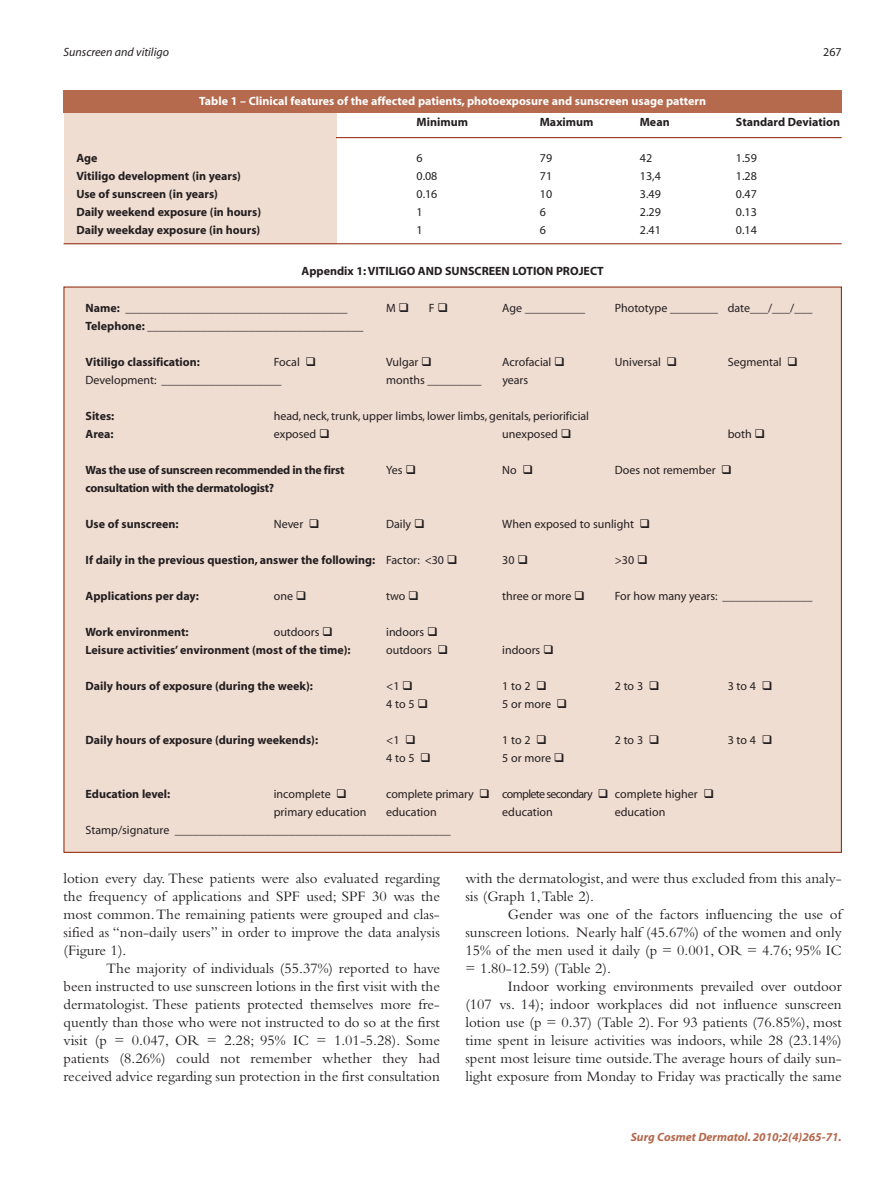
<style>
.page{position:relative;width:893px;height:1191px;background:#fff}
.page>*{position:absolute;margin:0;border:0;box-sizing:border-box;transform-origin:0 0}
.t1{font:15px/18px "Bembo";color:#231f20;text-align:justify}
.t2{font:12px "Myriad";color:#231f20}
.t3{font:700 12px "Myriad";color:#231f20}
.t4{font:700 12px "Myriad";color:#fff}
.t5{font:700 12px "Myriad";letter-spacing:-.02em;color:#231f20}
.t6{font:italic 700 12px "Myriad";color:#b5694d}
.t7{font:italic 12px "Myriad";color:#231f20}
.t8{font:12px "Myriad";letter-spacing:-.055em;color:#231f20}
.s1{font-weight:700}
.s2{font-weight:400}
</style>
<div class="page">
<div style="left:64px;top:287px;width:777px;height:565px;background:#f0ddd2"></div>
<div style="left:64px;top:111px;width:272px;height:133px;background:#f0ddd2"></div>
<div style="left:64px;top:91px;width:778px;height:22px;background:#b5694d"></div>
<hr style="left:336px;top:137px;width:506px;height:1px;background:#8a1e03">
<hr style="left:64px;top:243px;width:778px;height:1px;background:#8a1e03">
<p class="t7" style="left:64px;top:47px;width:107px">Sunscreen and vitiligo</p>
<p class="t2" style="left:823px;top:47px;width:20px">267</p>
<p class="t4" style="left:199px;top:96px;width:509px">Table 1 – Clinical features of the affected patients, photoexposure and sunscreen usage pattern</p>
<p class="t3" style="left:416px;top:117px;width:53px">Minimum</p>
<p class="t3" style="left:540px;top:117px;width:55px">Maximum</p>
<p class="t3" style="left:640px;top:117px;width:31px">Mean</p>
<p class="t3" style="left:736px;top:117px;width:106px">Standard Deviation</p>
<p class="t3" style="left:76px;top:153px;width:23px">Age</p>
<p class="t2" style="left:416px;top:153px;width:8px">6</p>
<p class="t2" style="left:540px;top:153px;width:14px">79</p>
<p class="t2" style="left:640px;top:153px;width:14px">42</p>
<p class="t2" style="left:736px;top:153px;width:22px">1.59</p>
<p class="t3" style="left:76px;top:171px;width:166px">Vitiligo development (in years)</p>
<p class="t2" style="left:416px;top:171px;width:22px">0.08</p>
<p class="t2" style="left:540px;top:171px;width:14px">71</p>
<p class="t2" style="left:640px;top:171px;width:22px">13,4</p>
<p class="t2" style="left:736px;top:171px;width:22px">1.28</p>
<p class="t3" style="left:76px;top:189px;width:143px">Use of sunscreen (in years)</p>
<p class="t2" style="left:416px;top:189px;width:22px">0.16</p>
<p class="t2" style="left:540px;top:189px;width:14px">10</p>
<p class="t2" style="left:640px;top:189px;width:22px">3.49</p>
<p class="t2" style="left:736px;top:189px;width:22px">0.47</p>
<p class="t3" style="left:76px;top:207px;width:186px">Daily weekend exposure (in hours)</p>
<p class="t2" style="left:416px;top:207px;width:8px">1</p>
<p class="t2" style="left:540px;top:207px;width:8px">6</p>
<p class="t2" style="left:640px;top:207px;width:22px">2.29</p>
<p class="t2" style="left:736px;top:207px;width:22px">0.13</p>
<p class="t3" style="left:76px;top:225px;width:185px">Daily weekday exposure (in hours)</p>
<p class="t2" style="left:416px;top:225px;width:8px">1</p>
<p class="t2" style="left:540px;top:225px;width:8px">6</p>
<p class="t2" style="left:640px;top:225px;width:22px">2.41</p>
<p class="t2" style="left:736px;top:225px;width:22px">0.14</p>
<p class="t3" style="left:302px;top:267px;width:304px">Appendix 1: VITILIGO AND SUNSCREEN LOTION PROJECT</p>
<p class="t2" style="left:86px;top:303px;width:263px"><span class="s1">Name:</span> _____________________________________</p>
<p class="t2" style="left:386px;top:303px;width:11px">M</p>
<p class="t2" style="left:429px;top:303px;width:7px">F</p>
<p class="t2" style="left:502px;top:303px;width:84px">Age __________</p>
<p class="t2" style="left:615px;top:303px;width:199px">Phototype ________ date___/___/___</p>
<p class="t2" style="left:86px;top:321px;width:279px"><span class="s1">Telephone:</span> ____________________________________</p>
<p class="t3" style="left:86px;top:357px;width:116px">Vitiligo classification:</p>
<p class="t2" style="left:274px;top:357px;width:28px">Focal</p>
<p class="t2" style="left:386px;top:357px;width:34px">Vulgar</p>
<p class="t2" style="left:502px;top:357px;width:51px">Acrofacial</p>
<p class="t2" style="left:615px;top:357px;width:48px">Universal</p>
<p class="t2" style="left:728px;top:357px;width:55px">Segmental</p>
<p class="t2" style="left:86px;top:375px;width:197px">Development: ____________________</p>
<p class="t2" style="left:386px;top:375px;width:97px">months _________</p>
<p class="t2" style="left:502px;top:375px;width:27px">years</p>
<p class="t3" style="left:86px;top:411px;width:30px">Sites:</p>
<p class="t2" style="left:274px;top:411px;width:317px">head, neck, trunk, upper limbs, lower limbs, genitals, periorificial</p>
<p class="t3" style="left:86px;top:429px;width:30px">Area:</p>
<p class="t2" style="left:274px;top:429px;width:44px">exposed</p>
<p class="t2" style="left:502px;top:429px;width:57px">unexposed</p>
<p class="t2" style="left:728px;top:429px;width:26px">both</p>
<p class="t5" style="left:86px;top:465px;width:260px">Was the use of sunscreen recommended in the first</p>
<p class="t2" style="left:386px;top:465px;width:18px">Yes</p>
<p class="t2" style="left:502px;top:465px;width:16px">No</p>
<p class="t2" style="left:615px;top:465px;width:102px">Does not remember</p>
<p class="t5" style="left:86px;top:483px;width:190px">consultation with the dermatologist?</p>
<p class="t3" style="left:86px;top:519px;width:95px">Use of sunscreen:</p>
<p class="t2" style="left:274px;top:519px;width:31px">Never</p>
<p class="t2" style="left:386px;top:519px;width:27px">Daily</p>
<p class="t2" style="left:502px;top:519px;width:133px">When exposed to sunlight</p>
<p class="t3" style="left:86px;top:555px;width:360px">If daily in the previous question, answer the following: <span class="s2">Factor: &lt;30</span></p>
<p class="t2" style="left:502px;top:555px;width:14px">30</p>
<p class="t2" style="left:615px;top:555px;width:21px">&gt;30</p>
<p class="t3" style="left:86px;top:591px;width:115px">Applications per day:</p>
<p class="t2" style="left:274px;top:591px;width:21px">one</p>
<p class="t2" style="left:386px;top:591px;width:21px">two</p>
<p class="t2" style="left:502px;top:591px;width:71px">three or more</p>
<p class="t2" style="left:615px;top:591px;width:199px">For how many years: _______________</p>
<p class="t3" style="left:86px;top:627px;width:105px">Work environment:</p>
<p class="t2" style="left:274px;top:627px;width:47px">outdoors</p>
<p class="t2" style="left:386px;top:627px;width:40px">indoors</p>
<p class="t3" style="left:86px;top:645px;width:267px">Leisure activities’ environment (most of the time):</p>
<p class="t2" style="left:386px;top:645px;width:47px">outdoors</p>
<p class="t2" style="left:502px;top:645px;width:40px">indoors</p>
<p class="t3" style="left:86px;top:681px;width:229px">Daily hours of exposure (during the week):</p>
<p class="t2" style="left:386px;top:681px;width:15px">&lt;1</p>
<p class="t2" style="left:502px;top:681px;width:30px">1 to 2</p>
<p class="t2" style="left:615px;top:681px;width:30px">2 to 3</p>
<p class="t2" style="left:728px;top:681px;width:30px">3 to 4</p>
<p class="t2" style="left:386px;top:699px;width:30px">4 to 5</p>
<p class="t2" style="left:502px;top:699px;width:50px">5 or more</p>
<p class="t3" style="left:86px;top:735px;width:234px">Daily hours of exposure (during weekends):</p>
<p class="t2" style="left:386px;top:735px;width:15px">&lt;1</p>
<p class="t2" style="left:502px;top:735px;width:30px">1 to 2</p>
<p class="t2" style="left:615px;top:735px;width:30px">2 to 3</p>
<p class="t2" style="left:728px;top:735px;width:30px">3 to 4</p>
<p class="t2" style="left:386px;top:753px;width:30px">4 to 5</p>
<p class="t2" style="left:502px;top:753px;width:50px">5 or more</p>
<p class="t3" style="left:86px;top:789px;width:86px">Education level:</p>
<p class="t2" style="left:274px;top:789px;width:58px">incomplete</p>
<p class="t2" style="left:386px;top:789px;width:89px">complete primary</p>
<p class="t8" style="left:502px;top:789px;width:92px">complete secondary</p>
<p class="t2" style="left:615px;top:789px;width:85px">complete higher</p>
<p class="t2" style="left:274px;top:807px;width:94px">primary education</p>
<p class="t2" style="left:386px;top:807px;width:52px">education</p>
<p class="t2" style="left:502px;top:807px;width:52px">education</p>
<p class="t2" style="left:615px;top:807px;width:52px">education</p>
<p class="t2" style="left:86px;top:825px;width:367px">Stamp/signature ______________________________________________</p>
<p class="t1" style="left:64px;top:871px;width:378px">lotion every day. These patients were also evaluated regarding the frequency of applications and SPF used; SPF 30 was the most common.The remaining patients were grouped and clas&shy;sified as “non-daily users” in order to improve the data analysis (Figure 1).</p>
<p class="t1" style="left:64px;top:961px;width:378px;text-indent:43px">The majority of individuals (55.37%) reported to have been instructed to use sunscreen lotions in the first visit with the dermatologist. These patients protected themselves more fre&shy;quently than those who were not instructed to do so at the first visit (p = 0.047, OR = 2.28; 95% IC = 1.01-5.28). Some patients (8.26%) could not remember whether they had received advice regarding sun protection in the first consultation</p>
<p class="t1" style="left:465px;top:871px;width:378px">with the dermatologist, and were thus excluded from this analy&shy;sis (Graph 1,Table 2).</p>
<p class="t1" style="left:465px;top:907px;width:378px;text-indent:43px">Gender was one of the factors influencing the use of sunscreen lotions. Nearly half (45.67%) of the women and only 15% of the men used it daily (p = 0.001, OR = 4.76; 95% IC = 1.80-12.59) (Table 2).</p>
<p class="t1" style="left:465px;top:979px;width:378px;text-indent:43px">Indoor working environments prevailed over outdoor (107 vs. 14); indoor workplaces did not influence sunscreen lotion use (p = 0.37) (Table 2). For 93 patients (76.85%), most time spent in leisure activities was indoors, while 28 (23.14%) spent most leisure time outside.The average hours of daily sun&shy;light exposure from Monday to Friday was practically the same</p>
<p class="t6" style="left:631px;top:1132px;width:212px">Surg Cosmet Dermatol. 2010;2(4)265-71.</p>
</div>
